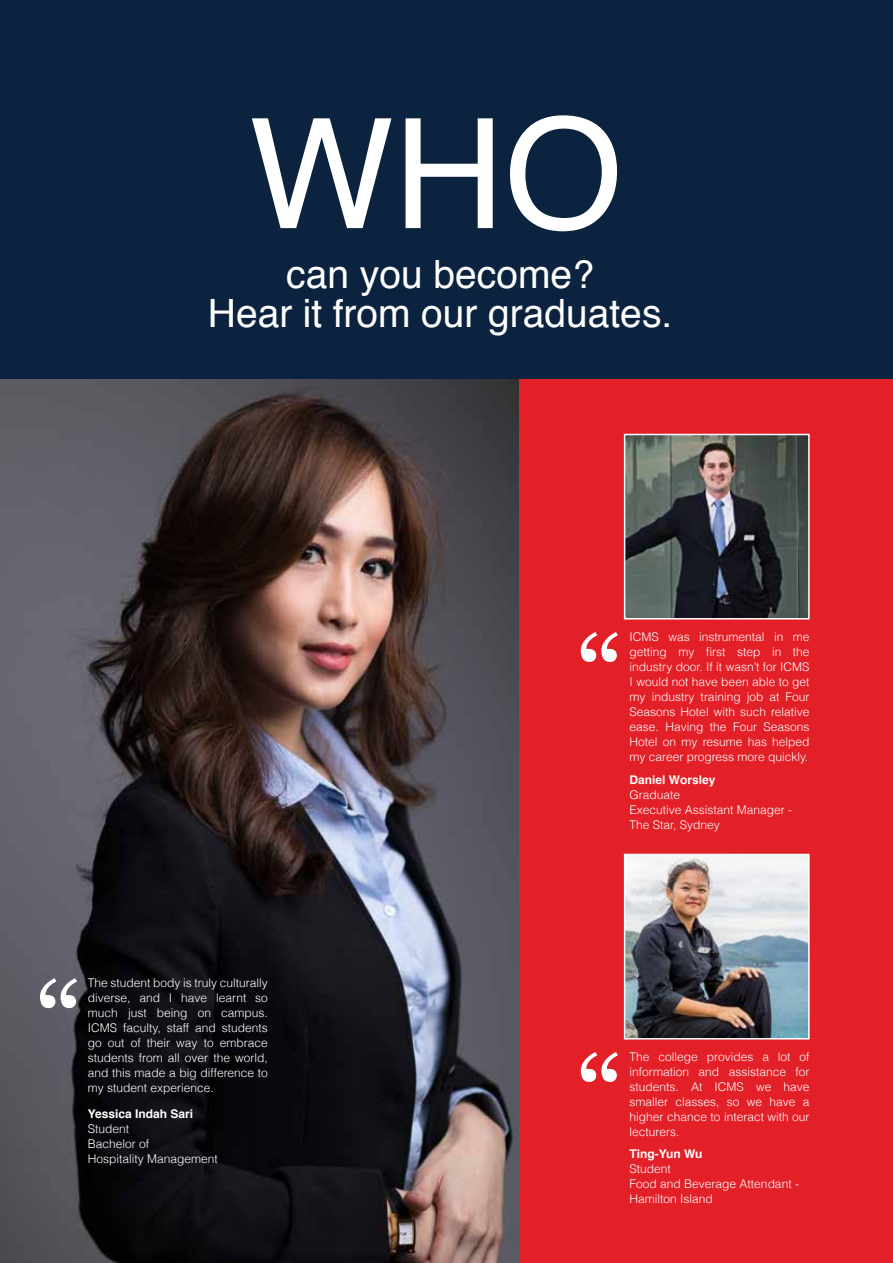
<style>
.page{position:relative;width:893px;height:1263px;background:#fff}
.page>*{position:absolute;margin:0;border:0;box-sizing:border-box;transform-origin:0 0}
.t1{font:153px "Helvetica";color:#fff}
.t2{font:39px/39px "Helvetica";color:#fff;text-align:center}
.t3{font:300 12px/15px "Helvetica";color:#fff;text-align:justify}
.t4{font:700 12px "Helvetica";color:#fff}
</style>
<div class="page">
<div style="left:0;top:0;width:893px;height:380px;background:#0c2340"></div>
<div style="left:519px;top:380px;width:374px;height:883px;background:#e31f27"></div>
<img style="left:627px;top:437px;width:180px;height:179px">
<div style="left:624px;top:434px;width:186px;height:185px;border:2px solid #fff"></div>
<svg style="left:581px;top:632px;width:37px;height:30px"></svg>
<img style="left:627px;top:857px;width:180px;height:179px">
<div style="left:624px;top:854px;width:186px;height:185px;border:2px solid #fff"></div>
<svg style="left:581px;top:1052px;width:37px;height:30px"></svg>
<img style="left:0;top:380px;width:519px;height:883px">
<svg style="left:40px;top:978px;width:37px;height:30px"></svg>
<h1 class="t1" style="left:249px;top:56px;width:375px">WHO</h1>
<h2 class="t2" style="left:208px;top:256px;width:466px">can you become?<br>Hear it from our graduates.</h2>
<p class="t3" style="left:88px;top:974px;width:182px">The student body is truly culturally diverse, and I have learnt so much just being on campus.<br>ICMS faculty, staff and students go out of their way to embrace students from all over the world, and this made a big difference to my student experience.</p>
<p class="t4" style="left:88px;top:1104px;width:107px">Yessica Indah Sari</p>
<p class="t3" style="left:88px;top:1121px;width:132px;text-align:left">Student<br>Bachelor of<br>Hospitality Management</p>
<p class="t3" style="left:630px;top:628px;width:182px">ICMS was instrumental in me getting my first step in the industry door. If it wasn’t for ICMS I would not have been able to get my industry training job at Four Seasons Hotel with such relative ease. Having the Four Seasons Hotel on my resume has helped my career progress more quickly.</p>
<p class="t4" style="left:630px;top:770px;width:87px">Daniel Worsley</p>
<p class="t3" style="left:630px;top:786px;width:164px;text-align:left">Graduate<br>Executive Assistant Manager -<br>The Star, Sydney</p>
<p class="t3" style="left:630px;top:1048px;width:182px">The college provides a lot of information and assistance for students. At ICMS we have smaller classes, so we have a higher chance to interact with our lecturers.</p>
<p class="t4" style="left:630px;top:1144px;width:74px">Ting-Yun Wu</p>
<p class="t3" style="left:630px;top:1160px;width:171px;text-align:left">Student<br>Food and Beverage Attendant -<br>Hamilton Island</p>
</div>
